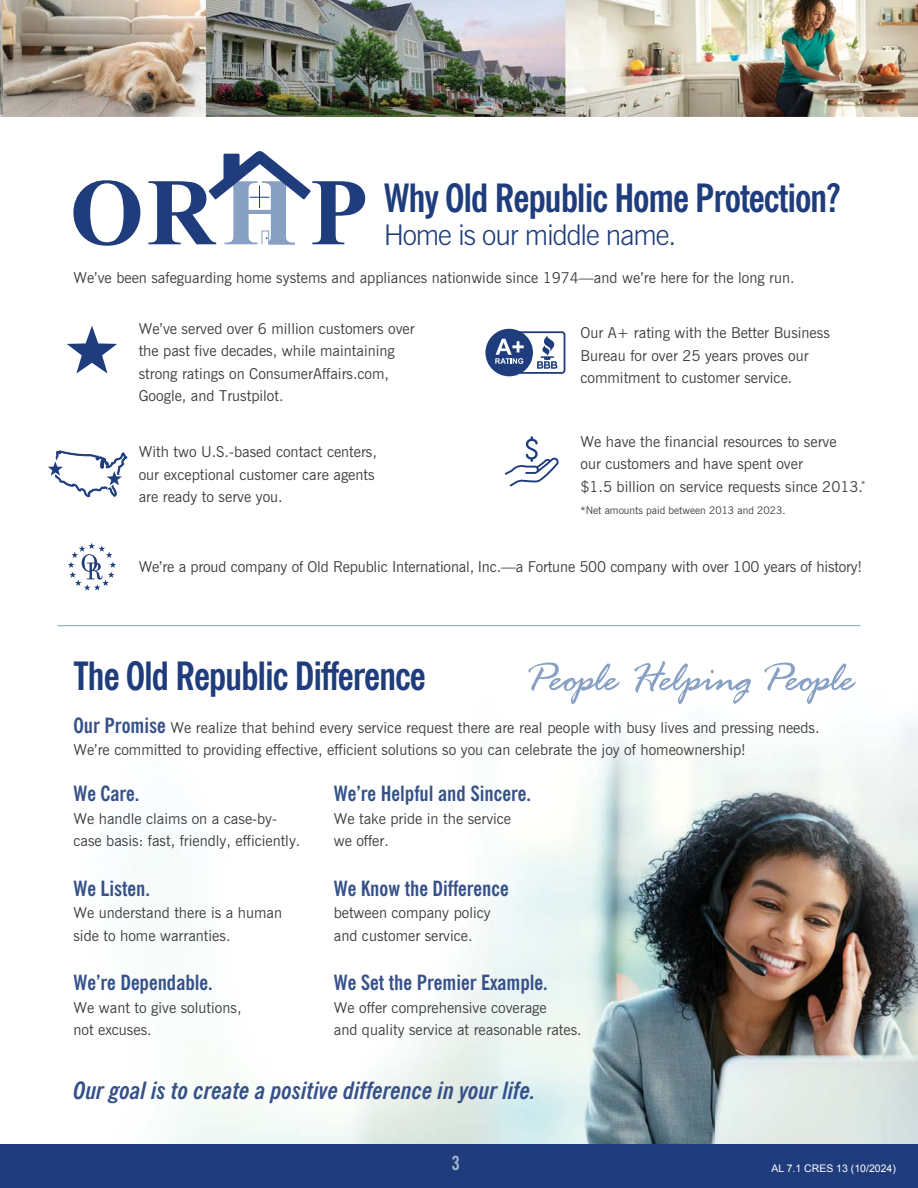
<style>
.page{position:relative;width:918px;height:1188px;background:#fff}
.page>*{position:absolute;margin:0;border:0;box-sizing:border-box;transform-origin:0 0}
.t1{font:700 condensed 39px "News Gothic BT";letter-spacing:-.03em;color:#1f3d7c}
.t2{font:300 28.5px "News Gothic BT";letter-spacing:-.04em;color:#1f3d7c}
.t3{font:italic 700 condensed 24px "News Gothic BT";color:#365189}
.t4{font:700 condensed 21px "News Gothic BT";color:#365189}
.t5{font:700 condensed 19.5px "News Gothic BT";color:#a0b3d0}
.t6{font:15px/22.5px "News Gothic BT";color:#414042}
.t7{font:10.5px "News Gothic BT";color:#414042}
.t8{font:10.5px "Arial";color:#fff}
.s1{font-weight:700;font-stretch:condensed;font-size:21px;color:#365189}
</style>
<div class="page">
<img style="left:0;top:626px;width:918px;height:519px">
<div style="left:0;top:1145px;width:918px;height:43px;background:#1f3d7c"></div>
<img style="left:0;top:0;width:918px;height:116px">
<svg style="left:68px;top:543px;width:48px;height:48px"></svg>
<svg style="left:485px;top:329px;width:80px;height:47px"></svg>
<svg style="left:505px;top:436px;width:54px;height:50px"></svg>
<svg style="left:48px;top:450px;width:80px;height:47px"></svg>
<svg style="left:67px;top:326px;width:50px;height:48px"></svg>
<svg style="left:73px;top:151px;width:292px;height:95px"></svg>
<svg style="left:528px;top:663px;width:92px;height:41px"></svg>
<svg style="left:634px;top:661px;width:117px;height:43px"></svg>
<svg style="left:764px;top:663px;width:92px;height:41px"></svg>
<hr style="left:57px;top:625px;width:804px;height:1px;background:#87a0c4">
<h1 class="t1" style="left:384px;top:174px;width:458px">Why Old Republic Home Protection?</h1>
<h2 class="t2" style="left:384px;top:218px;width:294px">Home is our middle name.</h2>
<p class="t6" style="left:73px;top:266px;width:723px">We’ve been safeguarding home systems and appliances nationwide since 1974—and we’re here for the long run.</p>
<p class="t6" style="left:139px;top:317px;width:277px">We’ve served over 6 million customers over the past five decades, while maintaining strong ratings on ConsumerAffairs.com, Google, and Trustpilot.</p>
<p class="t6" style="left:580px;top:322px;width:251px">Our A+ rating with the Better Business<br>Bureau for over 25 years proves our commitment to customer service.</p>
<p class="t6" style="left:139px;top:441px;width:240px">With two U.S.-based contact centers, our exceptional customer care agents are ready to serve you.</p>
<p class="t6" style="left:580px;top:430px;width:287px">We have the financial resources to serve<br>our customers and have spent over<br>$1.5 billion on service requests since 2013.<sup>*</sup></p>
<p class="t7" style="left:580px;top:504px;width:207px">*Net amounts paid between 2013 and 2023.</p>
<p class="t6" style="left:139px;top:555px;width:725px">We’re a proud company of Old Republic International, Inc.—a Fortune 500 company with over 100 years of history!</p>
<h1 class="t1" style="left:73px;top:652px;width:354px">The Old Republic Difference</h1>
<p class="t6" style="left:73px;top:716px;width:748px"><span class="s1">Our Promise</span> We realize that behind every service request there are real people with busy lives and pressing needs.<br>We’re committed to providing effective, efficient solutions so you can celebrate the joy of homeownership!</p>
<h3 class="t4" style="left:73px;top:781px;width:67px">We Care.</h3>
<p class="t6" style="left:73px;top:807px;width:228px">We handle claims on a case-by&shy;case basis: fast, friendly, efficiently.</p>
<h3 class="t4" style="left:73px;top:876px;width:78px">We Listen.</h3>
<p class="t6" style="left:73px;top:902px;width:210px">We understand there is a human side to home warranties.</p>
<h3 class="t4" style="left:73px;top:970px;width:141px">We’re Dependable.</h3>
<p class="t6" style="left:73px;top:996px;width:170px">We want to give solutions, not excuses.</p>
<h3 class="t4" style="left:334px;top:781px;width:199px">We’re Helpful and Sincere.</h3>
<p class="t6" style="left:334px;top:807px;width:179px">We take pride in the service we offer.</p>
<h3 class="t4" style="left:334px;top:876px;width:176px">We Know the Difference</h3>
<p class="t6" style="left:334px;top:902px;width:158px">between company policy and customer service.</p>
<h3 class="t4" style="left:334px;top:970px;width:216px">We Set the Premier Example.</h3>
<p class="t6" style="left:334px;top:996px;width:250px">We offer comprehensive coverage<br>and quality service at reasonable rates.</p>
<h3 class="t3" style="left:73px;top:1076px;width:464px">Our goal is to create a positive difference in your life.</h3>
<h3 class="t5" style="left:451px;top:1151px;width:10px">3</h3>
<p class="t8" style="left:771px;top:1161px;width:126px">AL 7.1 CRES 13 (10/2024)</p>
</div>
